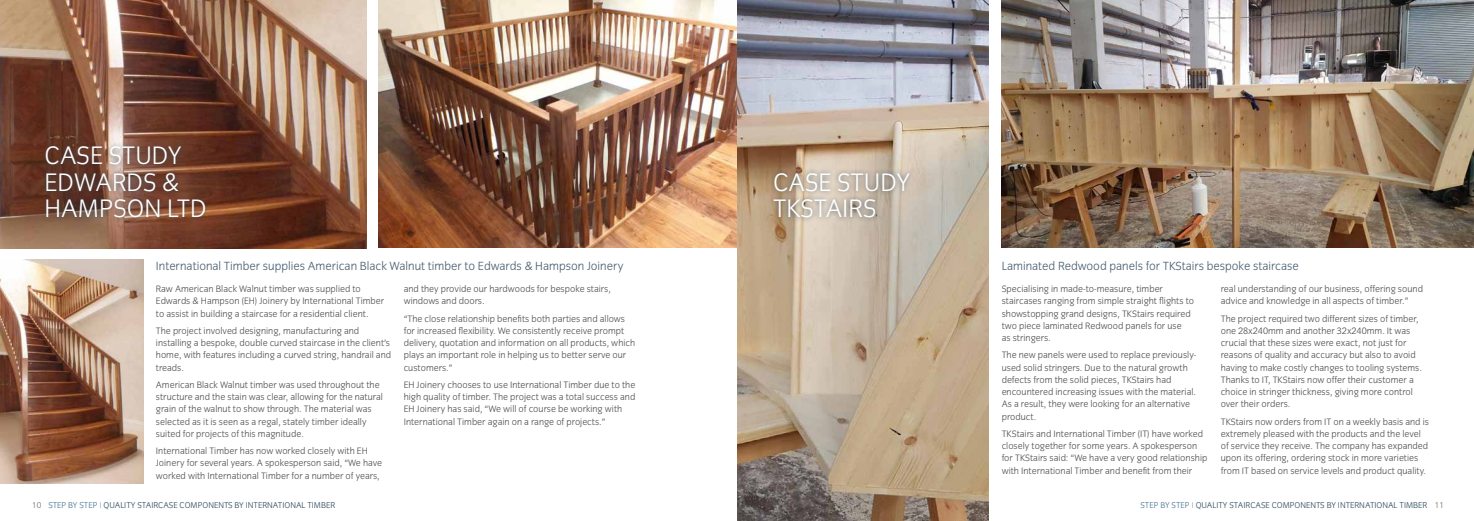
<style>
.page{position:relative;width:1474px;height:521px;background:#fff}
.page>*{position:absolute;margin:0;border:0;box-sizing:border-box;transform-origin:0 0}
.t1{font:300 26.25px/26.2px "Congress Sans";color:#fff}
.t2{font:300 12.25px "Congress Sans";color:#445a6d}
.t3{font:300 9.62px/12.2px "Congress Sans";color:#4d4d4f}
.t4{font:300 8.75px "Congress Sans";color:#2c485c}
.s1{color:#717073}
.s2{color:#447493}
</style>
<div class="page">
<img style="left:0;top:0;width:366px;height:248px">
<img style="left:737px;top:0;width:251px;height:521px">
<div style="left:41px;top:141px;width:169px;height:82px;background:#2c485c;opacity:.75"></div>
<div style="left:769px;top:167px;width:145px;height:56px;background:#2c485c;opacity:.75"></div>
<img style="left:378px;top:0;width:359px;height:248px">
<img style="left:1001px;top:0;width:472px;height:248px">
<img style="left:0;top:260px;width:143px;height:224px">
<h1 class="t1" style="left:45px;top:143px;width:163px">CASE STUDY<br>EDWARDS &amp;<br>HAMPSON LTD</h1>
<p class="t2" style="left:156px;top:259px;width:469px">International Timber supplies American Black Walnut timber to Edwards &amp; Hampson Joinery</p>
<p class="t3" style="left:156px;top:283px;width:230px">Raw American Black Walnut timber was supplied to<br>Edwards &amp; Hampson (EH) Joinery by International Timber to assist in building a staircase for a residential client.</p>
<p class="t3" style="left:156px;top:325px;width:237px">The project involved designing, manufacturing and installing a bespoke, double curved staircase in the client’s home, with features including a curved string, handrail and treads.</p>
<p class="t3" style="left:156px;top:379px;width:228px">American Black Walnut timber was used throughout the structure and the stain was clear, allowing for the natural grain of the walnut to show through. The material was selected as it is seen as a regal, stately timber ideally suited for projects of this magnitude.</p>
<p class="t3" style="left:156px;top:445px;width:228px">International Timber has now worked closely with EH<br>Joinery for several years. A spokesperson said, “We have worked with International Timber for a number of years,</p>
<p class="t3" style="left:404px;top:283px;width:209px">and they provide our hardwoods for bespoke stairs, windows and doors.</p>
<p class="t3" style="left:404px;top:312px;width:233px">“The close relationship benefits both parties and allows for increased flexibility. We consistently receive prompt delivery, quotation and information on all products, which plays an important role in helping us to better serve our customers.”</p>
<p class="t3" style="left:404px;top:379px;width:233px">EH Joinery chooses to use International Timber due to the high quality of timber. The project was a total success and EH Joinery has said, “We will of course be working with International Timber again on a range of projects.”</p>
<h1 class="t1" style="left:773px;top:169px;width:139px">CASE STUDY<br>TKSTAIRS</h1>
<p class="t2" style="left:1001px;top:259px;width:298px">Laminated Redwood panels for TKStairs bespoke staircase</p>
<p class="t3" style="left:1001px;top:283px;width:194px">Specialising in made-to-measure, timber staircases ranging from simple straight flights to showstopping grand designs, TKStairs required two piece laminated Redwood panels for use<br>as stringers.</p>
<p class="t3" style="left:1001px;top:349px;width:196px">The new panels were used to replace previously&shy;used solid stringers. Due to the natural growth defects from the solid pieces, TKStairs had encountered increasing issues with the material.<br>As a result, they were looking for an alternative product.</p>
<p class="t3" style="left:1001px;top:428px;width:207px">TKStairs and International Timber (IT) have worked closely together for some years. A spokesperson for TKStairs said: “We have a very good relationship with International Timber and benefit from their</p>
<p class="t3" style="left:1220px;top:283px;width:204px">real understanding of our business, offering sound advice and knowledge in all aspects of timber.”</p>
<p class="t3" style="left:1220px;top:312px;width:203px">The project required two different sizes of timber, one 28x240mm and another 32x240mm. It was crucial that these sizes were exact, not just for reasons of quality and accuracy but also to avoid having to make costly changes to tooling systems.<br>Thanks to IT, TKStairs now offer their customer a choice in stringer thickness, giving more control over their orders.</p>
<p class="t3" style="left:1220px;top:415px;width:210px">TKStairs now orders from IT on a weekly basis and is extremely pleased with the products and the level of service they receive. The company has expanded upon its offering, ordering stock in more varieties from IT based on service levels and product quality.</p>
<p class="t4" style="left:32px;top:500px;width:304px"><span class="s1">10</span> <span class="s2">STEP BY STEP |</span> QUALITY STAIRCASE COMPONENTS BY INTERNATIONAL TIMBER</p>
<p class="t4" style="left:1140px;top:500px;width:305px"><span class="s2">STEP BY STEP |</span> QUALITY STAIRCASE COMPONENTS BY INTERNATIONAL TIMBER <span class="s1">11</span></p>
</div>
